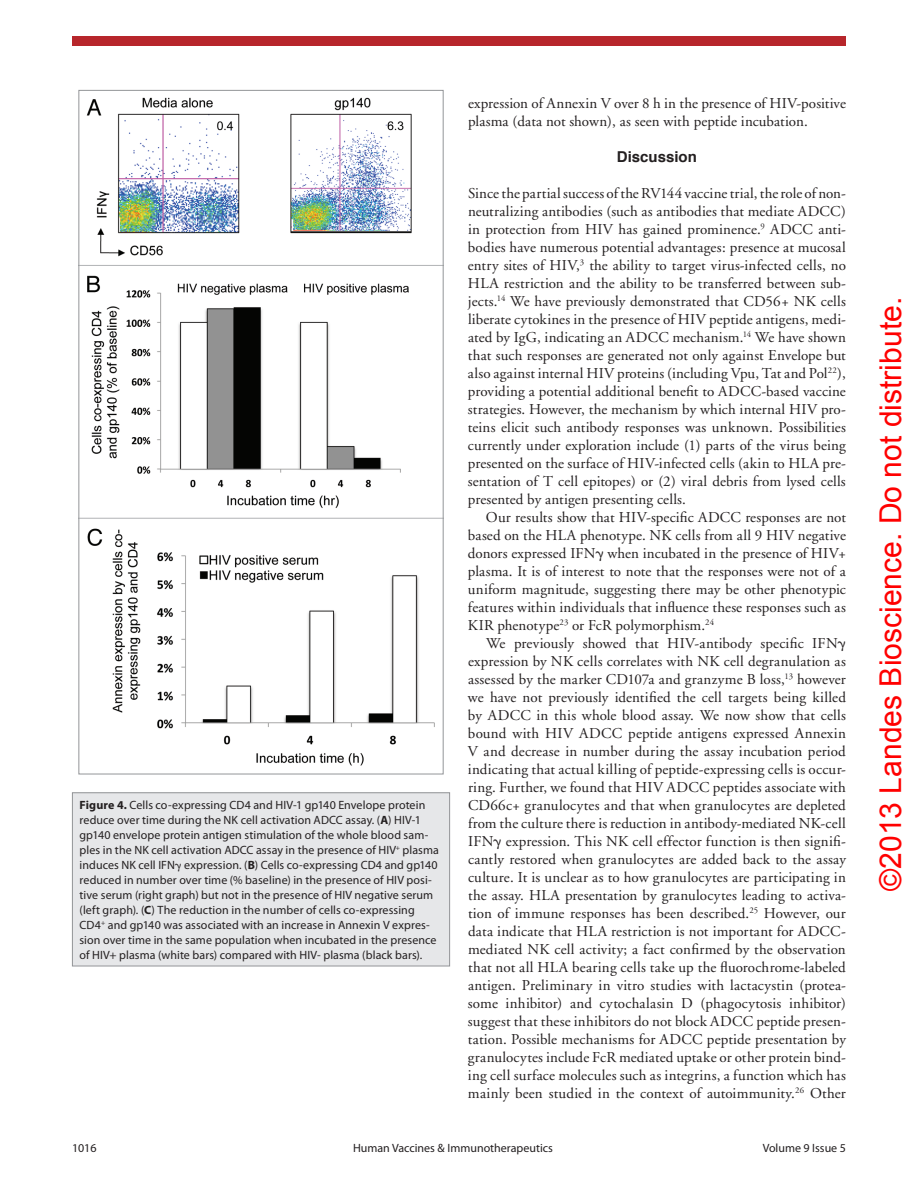
<style>
.page{position:relative;width:918px;height:1188px;background:#fff}
.page>*{position:absolute;margin:0;border:0;box-sizing:border-box;transform-origin:0 0}
.t1{font:30.15px "Arial";color:#f00}
.t2{font:15px/18px "Adobe Garamond";letter-spacing:.005em;color:#231f20;text-align:justify}
.t3{font:700 15px "Helvetica";color:#231f20}
.t4{font:12px/15px "Myriad Pro";letter-spacing:.01em;color:#231f20}
.s1{font-weight:700}
.s2{font-family:"Universal Std Greekw Math Pi"}
</style>
<div class="page">
<div style="left:72px;top:36px;width:774px;height:10px;background:#b7262b"></div>
<div style="left:72px;top:793px;width:378px;height:173px;background:#e6e7e9"></div>
<div style="left:72px;top:792px;width:378px;height:174px;border:1px solid #939598"></div>
<img style="left:80px;top:97px;width:362px;height:669px">
<p class="t4" style="left:80px;top:797px;width:361px"><span class="s1">Figure 4.</span> Cells co-expressing CD4 and HIV-1 gp140 Envelope protein reduce over time during the NK cell activation ADCC assay. (<span class="s1">A</span>) HIV-1 gp140 envelope protein antigen stimulation of the whole blood sam&shy;ples in the NK cell activation ADCC assay in the presence of HIV<sup>+</sup> plasma induces NK cell IFN<span class="s2">γ</span> expression. (<span class="s1">B</span>) Cells co-expressing CD4 and gp140 reduced in number over time (% baseline) in the presence of HIV posi&shy;tive serum (right graph) but not in the presence of HIV negative serum (left graph). (<span class="s1">C</span>) The reduction in the number of cells co-expressing CD4<sup>+</sup> and gp140 was associated with an increase in Annexin V expres&shy;sion over time in the same population when incubated in the presence of HIV+ plasma (white bars) compared with HIV- plasma (black bars).</p>
<p class="t2" style="left:468px;top:95px;width:379px">expression of Annexin V over 8 h in the presence of HIV-positive plasma (data not shown), as seen with peptide incubation.</p>
<p class="t3" style="left:617px;top:145px;width:82px">Discussion</p>
<p class="t2" style="left:468px;top:185px;width:380px">Since the partial success of the RV144 vaccine trial, the role of non&shy;neutralizing antibodies (such as antibodies that mediate ADCC) in protection from HIV has gained prominence.<sup>9</sup> ADCC anti&shy;bodies have numerous potential advantages: presence at mucosal entry sites of HIV,<sup>3</sup> the ability to target virus-infected cells, no HLA restriction and the ability to be transferred between sub&shy;jects.<sup>14</sup> We have previously demonstrated that CD56+ NK cells liberate cytokines in the presence of HIV peptide antigens, medi&shy;ated by IgG, indicating an ADCC mechanism.<sup>14</sup> We have shown that such responses are generated not only against Envelope but also against internal HIV proteins (including Vpu, Tat and Pol<sup>22</sup>), providing a potential additional benefit to ADCC-based vaccine strategies. However, the mechanism by which internal HIV pro&shy;teins elicit such antibody responses was unknown. Possibilities currently under exploration include (1) parts of the virus being presented on the surface of HIV-infected cells (akin to HLA pre&shy;sentation of T cell epitopes) or (2) viral debris from lysed cells presented by antigen presenting cells.</p>
<p class="t2" style="left:468px;top:509px;width:380px;text-indent:18px">Our results show that HIV-specific ADCC responses are not based on the HLA phenotype. NK cells from all 9 HIV negative donors expressed IFN<span class="s2">γ</span> when incubated in the presence of HIV+ plasma. It is of interest to note that the responses were not of a uniform magnitude, suggesting there may be other phenotypic features within individuals that influence these responses such as KIR phenotype<sup>23</sup> or FcR polymorphism.<sup>24</sup></p>
<p class="t2" style="left:468px;top:635px;width:380px;text-indent:18px">We previously showed that HIV-antibody specific IFN<span class="s2">γ </span>expression by NK cells correlates with NK cell degranulation as assessed by the marker CD107a and granzyme B loss,<sup>13</sup> however we have not previously identified the cell targets being killed by ADCC in this whole blood assay. We now show that cells bound with HIV ADCC peptide antigens expressed Annexin V and decrease in number during the assay incubation period indicating that actual killing of peptide-expressing cells is occur&shy;ring. Further, we found that HIV ADCC peptides associate with CD66c+ granulocytes and that when granulocytes are depleted from the culture there is reduction in antibody-mediated NK-cell IFN<span class="s2">γ</span> expression. This NK cell effector function is then signifi&shy;cantly restored when granulocytes are added back to the assay culture. It is unclear as to how granulocytes are participating in the assay. HLA presentation by granulocytes leading to activa&shy;tion of immune responses has been described.<sup>25</sup> However, our data indicate that HLA restriction is not important for ADCC&shy;mediated NK cell activity; a fact confirmed by the observation that not all HLA bearing cells take up the fluorochrome-labeled antigen. Preliminary in vitro studies with lactacystin (protea&shy;some inhibitor) and cytochalasin D (phagocytosis inhibitor) suggest that these inhibitors do not block ADCC peptide presen&shy;tation. Possible mechanisms for ADCC peptide presentation by granulocytes include FcR mediated uptake or other protein bind&shy;ing cell surface molecules such as integrins, a function which has mainly been studied in the context of autoimmunity.<sup>26</sup> Other</p>
<p class="t4" style="left:72px;top:1140px;width:26px">1016</p>
<p class="t4" style="left:353px;top:1140px;width:201px">Human Vaccines &amp; Immunotherapeutics</p>
<p class="t4" style="left:763px;top:1140px;width:85px">Volume 9 Issue 5</p>
<h1 class="t1" style="left:871px;top:891px;width:595px;rotate:-90deg">©2013 Landes Bioscience. Do not distribute.</h1>
</div>
